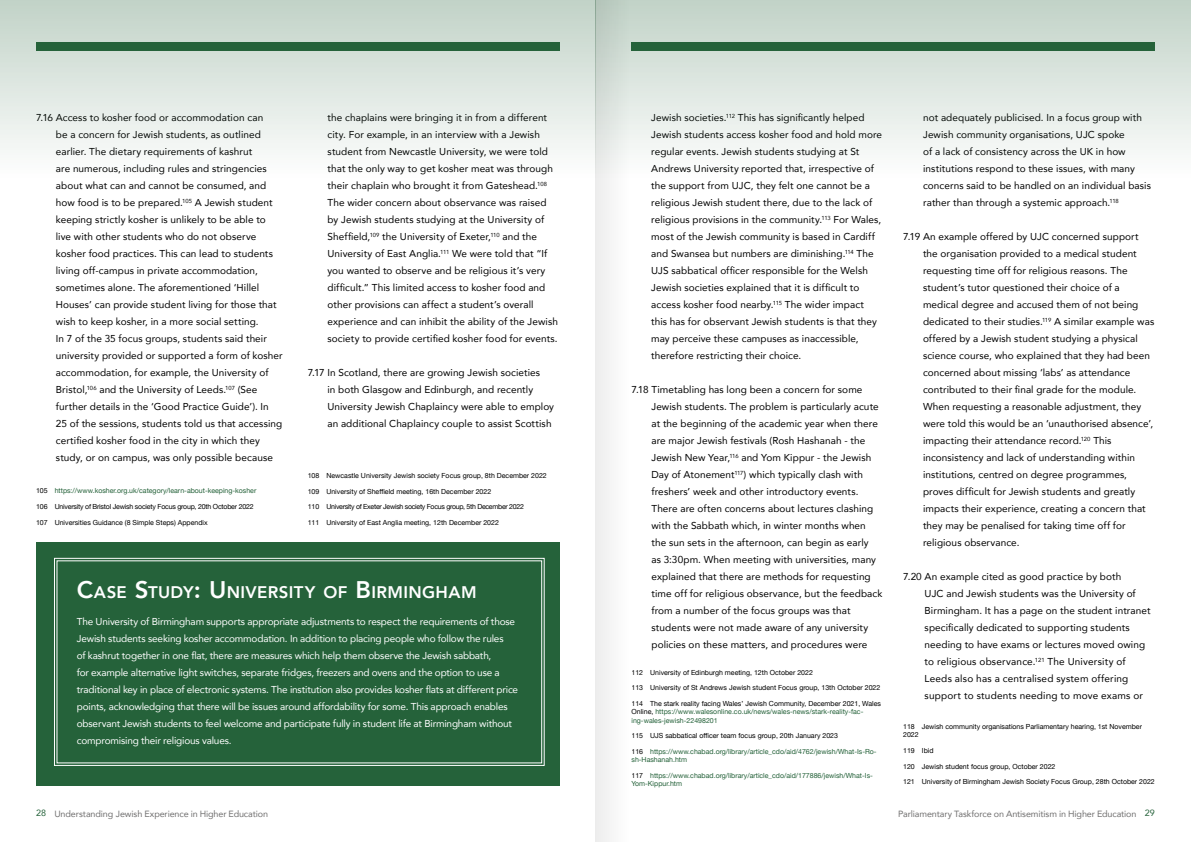
<style>
.page{position:relative;width:1191px;height:842px;background:#fff}
.page>*{position:absolute;margin:0;border:0;box-sizing:border-box;transform-origin:0 0}
.t1{font:800 16.8px "Avenir";letter-spacing:.025em;color:#fff}
.t2{font:10px/17px "Avenir";letter-spacing:.01em;color:#000}
.t3{font:10px/17px "Avenir";letter-spacing:-.02em;color:#fff}
.t4{font:9px "Avenir";letter-spacing:-.015em;color:#706f6f}
.t5{font:7px/8.4px "Helvetica Neue";color:#000}
.t6{font:7px/8.4px "Helvetica Neue";color:#25623a}
.t7{font:7px "Helvetica Neue";letter-spacing:-.03em;color:#000}
.t8{font:7px "Helvetica Neue";letter-spacing:-.04em;color:#000}
.s1{color:#000}
.s2{font-size:24px}
.s3{color:#25623a}
</style>
<div class="page">
<div style="left:36px;top:542px;width:523px;height:243px;background:#25623a"></div>
<svg style="left:54px;top:558px;width:491px;height:208px"></svg>
<svg style="left:0;top:0;width:595px;height:150px;background:#d1ded5"></svg>
<svg style="left:631px;top:0;width:560px;height:150px;background:#d1ddd5"></svg>
<svg style="left:595px;top:0;width:36px;height:842px;fill:#f3f3f3"></svg>
<p class="t2" style="left:56px;top:109px;width:228px;text-indent:-20px">7.16 Access to kosher food or accommodation can<br>be a concern for Jewish students, as outlined earlier. The dietary requirements of kashrut<br>are numerous, including rules and stringencies about what can and cannot be consumed, and how food is to be prepared.<sup>105</sup> A Jewish student keeping strictly kosher is unlikely to be able to live with other students who do not observe kosher food practices. This can lead to students living off-campus in private accommodation, sometimes alone. The aforementioned ‘Hillel Houses’ can provide student living for those that wish to keep kosher, in a more social setting.<br>In 7 of the 35 focus groups, students said their university provided or supported a form of kosher accommodation, for example, the University of Bristol,<sup>106</sup> and the University of Leeds.<sup>107</sup> (See further details in the ‘Good Practice Guide’). In<br>25 of the sessions, students told us that accessing certified kosher food in the city in which they study, or on campus, was only possible because</p>
<p class="t6" style="left:36px;top:487px;width:222px"><span class="s1">105</span> https://www.kosher.org.uk/category/learn-about-keeping-kosher</p>
<p class="t7" style="left:36px;top:501px;width:219px">106 University of Bristol Jewish society Focus group, 20th October 2022</p>
<p class="t5" style="left:36px;top:518px;width:173px">107 Universities Guidance (8 Simple Steps) Appendix</p>
<p class="t2" style="left:327px;top:109px;width:232px">the chaplains were bringing it in from a different city. For example, in an interview with a Jewish student from Newcastle University, we were told that the only way to get kosher meat was through their chaplain who brought it from Gateshead.<sup>108<br></sup>The wider concern about observance was raised by Jewish students studying at the University of Sheffield,<sup>109</sup> the University of Exeter,<sup>110</sup> and the University of East Anglia.<sup>111</sup> We were told that “If you wanted to observe and be religious it’s very difficult.” This limited access to kosher food and other provisions can affect a student’s overall experience and can inhibit the ability of the Jewish society to provide certified kosher food for events.</p>
<p class="t2" style="left:327px;top:364px;width:228px;text-indent:-20px">7.17 In Scotland, there are growing Jewish societies<br>in both Glasgow and Edinburgh, and recently University Jewish Chaplaincy were able to employ an additional Chaplaincy couple to assist Scottish</p>
<p class="t5" style="left:308px;top:472px;width:241px">108 Newcastle University Jewish society Focus group, 8th December 2022</p>
<p class="t5" style="left:308px;top:487px;width:185px">109 University of Sheffield meeting, 16th December 2022</p>
<p class="t8" style="left:308px;top:502px;width:218px">110 University of Exeter Jewish society Focus group, 5th December 2022</p>
<p class="t5" style="left:308px;top:518px;width:193px">111 University of East Anglia meeting, 12th December 2022</p>
<h1 class="t1" style="left:77px;top:579px;width:398px"><span class="s2">C</span>ASE <span class="s2">S</span>TUDY<span class="s2">: U</span> NIVERSITY OF <span class="s2">B</span>IRM INGHAM</h1>
<p class="t3" style="left:77px;top:613px;width:443px">The University of Birmingham supports appropriate adjustments to respect the requirements of those Jewish students seeking kosher accommodation. In addition to placing people who follow the rules<br>of kashrut together in one flat, there are measures which help them observe the Jewish sabbath,<br>for example alternative light switches, separate fridges, freezers and ovens and the option to use a traditional key in place of electronic systems. The institution also provides kosher flats at different price points, acknowledging that there will be issues around affordability for some. This approach enables observant Jewish students to feel welcome and participate fully in student life at Birmingham without compromising their religious values.</p>
<p class="t2" style="left:651px;top:109px;width:232px">Jewish societies.<sup>112</sup> This has significantly helped Jewish students access kosher food and hold more regular events. Jewish students studying at St Andrews University reported that, irrespective of the support from UJC, they felt one cannot be a religious Jewish student there, due to the lack of religious provisions in the community.<sup>113</sup> For Wales, most of the Jewish community is based in Cardiff and Swansea but numbers are diminishing.<sup>114</sup> The UJS sabbatical officer responsible for the Welsh Jewish societies explained that it is difficult to access kosher food nearby.<sup>115</sup> The wider impact this has for observant Jewish students is that they may perceive these campuses as inaccessible, therefore restricting their choice.</p>
<p class="t2" style="left:651px;top:381px;width:232px;text-indent:-20px">7.18 Timetabling has long been a concern for some Jewish students. The problem is particularly acute at the beginning of the academic year when there are major Jewish festivals (Rosh Hashanah - the Jewish New Year,<sup>116</sup> and Yom Kippur - the Jewish Day of Atonement<sup>117</sup>) which typically clash with freshers’ week and other introductory events.<br>There are often concerns about lectures clashing with the Sabbath which, in winter months when the sun sets in the afternoon, can begin as early<br>as 3:30pm. When meeting with universities, many explained that there are methods for requesting time off for religious observance, but the feedback from a number of the focus groups was that students were not made aware of any university policies on these matters, and procedures were</p>
<p class="t5" style="left:631px;top:668px;width:183px">112 University of Edinburgh meeting, 12th October 2022</p>
<p class="t5" style="left:631px;top:684px;width:250px">113 University of St Andrews Jewish student Focus group, 13th October 2022</p>
<p class="t6" style="left:631px;top:699px;width:251px"><span class="s1">114 The stark reality facing Wales’ Jewish Community, December 2021, Wales<br>Online,</span> https://www.walesonline.co.uk/news/wales-news/stark-reality-fac&shy;ing-wales-jewish-22498201</p>
<p class="t5" style="left:631px;top:732px;width:208px">115 UJS sabbatical officer team focus group, 20th January 2023</p>
<p class="t6" style="left:631px;top:747px;width:247px"><span class="s1">116</span> https://www.chabad.org/library/article_cdo/aid/4762/jewish/What-Is-Ro&shy;sh-Hashanah.htm</p>
<p class="t6" style="left:631px;top:771px;width:243px"><span class="s1">117</span> https://www.chabad.org/library/article_cdo/aid/177886/jewish/What-Is-<br>Yom-Kippur.htm</p>
<p class="t2" style="left:923px;top:109px;width:229px">not adequately publicised. In a focus group with Jewish community organisations, UJC spoke<br>of a lack of consistency across the UK in how institutions respond to these issues, with many concerns said to be handled on an individual basis rather than through a systemic approach.<sup>118</sup></p>
<p class="t2" style="left:923px;top:228px;width:233px;text-indent:-20px">7.19 An example offered by UJC concerned support the organisation provided to a medical student requesting time off for religious reasons. The student’s tutor questioned their choice of a medical degree and accused them of not being dedicated to their studies.<sup>119</sup> A similar example was offered by a Jewish student studying a physical science course, who explained that they had been concerned about missing ‘labs’ as attendance contributed to their final grade for the module.<br>When requesting a reasonable adjustment, they were told this would be an ‘unauthorised absence’, impacting their attendance record.<sup>120</sup> This inconsistency and lack of understanding within institutions, centred on degree programmes, proves difficult for Jewish students and greatly impacts their experience, creating a concern that they may be penalised for taking time off for religious observance.</p>
<p class="t2" style="left:924px;top:568px;width:227px;text-indent:-21px">7.20 An example cited as good practice by both<br>UJC and Jewish students was the University of Birmingham. It has a page on the student intranet specifically dedicated to supporting students needing to have exams or lectures moved owing to religious observance.<sup>121</sup> The University of Leeds also has a centralised system offering support to students needing to move exams or</p>
<p class="t5" style="left:903px;top:723px;width:240px">118 Jewish community organisations Parliamentary hearing, 1st November<br>2022</p>
<p class="t5" style="left:903px;top:747px;width:32px">119 Ibid</p>
<p class="t5" style="left:903px;top:762px;width:154px">120 Jewish student focus group, October 2022</p>
<p class="t5" style="left:903px;top:778px;width:253px">121 University of Birmingham Jewish Society Focus Group, 28th October 2022</p>
<p class="t4" style="left:36px;top:806px;width:234px"><span class="s3">28</span> Understanding Jewish Experience in Higher Education</p>
<p class="t4" style="left:898px;top:806px;width:258px">Parliamentary Taskforce on Antisemitism in Higher Education <span class="s3">29</span></p>
</div>
